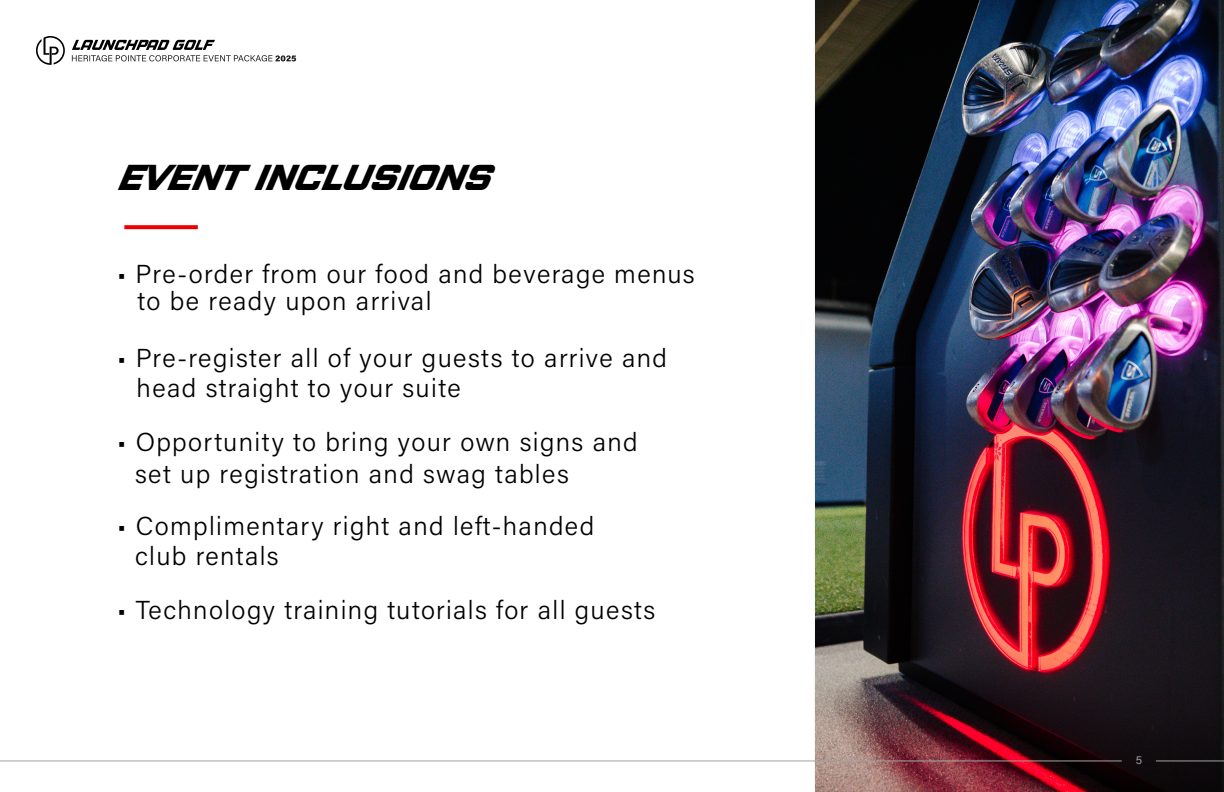
<style>
.page{position:relative;width:1224px;height:792px;background:#fff}
.page>*{position:absolute;margin:0;border:0;box-sizing:border-box;transform-origin:0 0}
.t1{font:800 35px "VELOCISTA";color:#000}
.t2{font:26px "Acumin Variable Concept";letter-spacing:.05em;color:#000}
.t3{font:11px "Acumin Variable Concept";color:#a2a2a2}
</style>
<div class="page">
<img style="left:815px;top:0;width:409px;height:792px">
<svg style="left:124px;top:225px;width:74px;height:4px"></svg>
<hr style="left:0;top:760px;width:1122px;height:1px;background:#a2a2a2">
<hr style="left:1156px;top:760px;width:68px;height:1px;background:#a2a2a2">
<svg style="left:36px;top:36px;width:29px;height:29px"></svg>
<svg style="left:72px;top:40px;width:224px;height:21px"></svg>
<p class="t1" style="left:117px;top:156px;width:374px">EVENT INCLUSIONS</p>
<p class="t2" style="left:117px;top:256px;width:579px">• Pre-order from our food and beverage menus</p>
<p class="t2" style="left:138px;top:283px;width:295px">to be ready upon arrival</p>
<p class="t2" style="left:117px;top:340px;width:552px">• Pre-register all of your guests to arrive and</p>
<p class="t2" style="left:137px;top:370px;width:326px">head straight to your suite</p>
<p class="t2" style="left:117px;top:424px;width:522px">• Opportunity to bring your own signs and</p>
<p class="t2" style="left:135px;top:456px;width:435px">set up registration and swag tables</p>
<p class="t2" style="left:117px;top:508px;width:479px">• Complimentary right and left-handed</p>
<p class="t2" style="left:135px;top:539px;width:145px">club rentals</p>
<p class="t2" style="left:117px;top:592px;width:540px">• Technology training tutorials for all guests</p>
<p class="t3" style="left:1136px;top:752px;width:8px">5</p>
</div>
